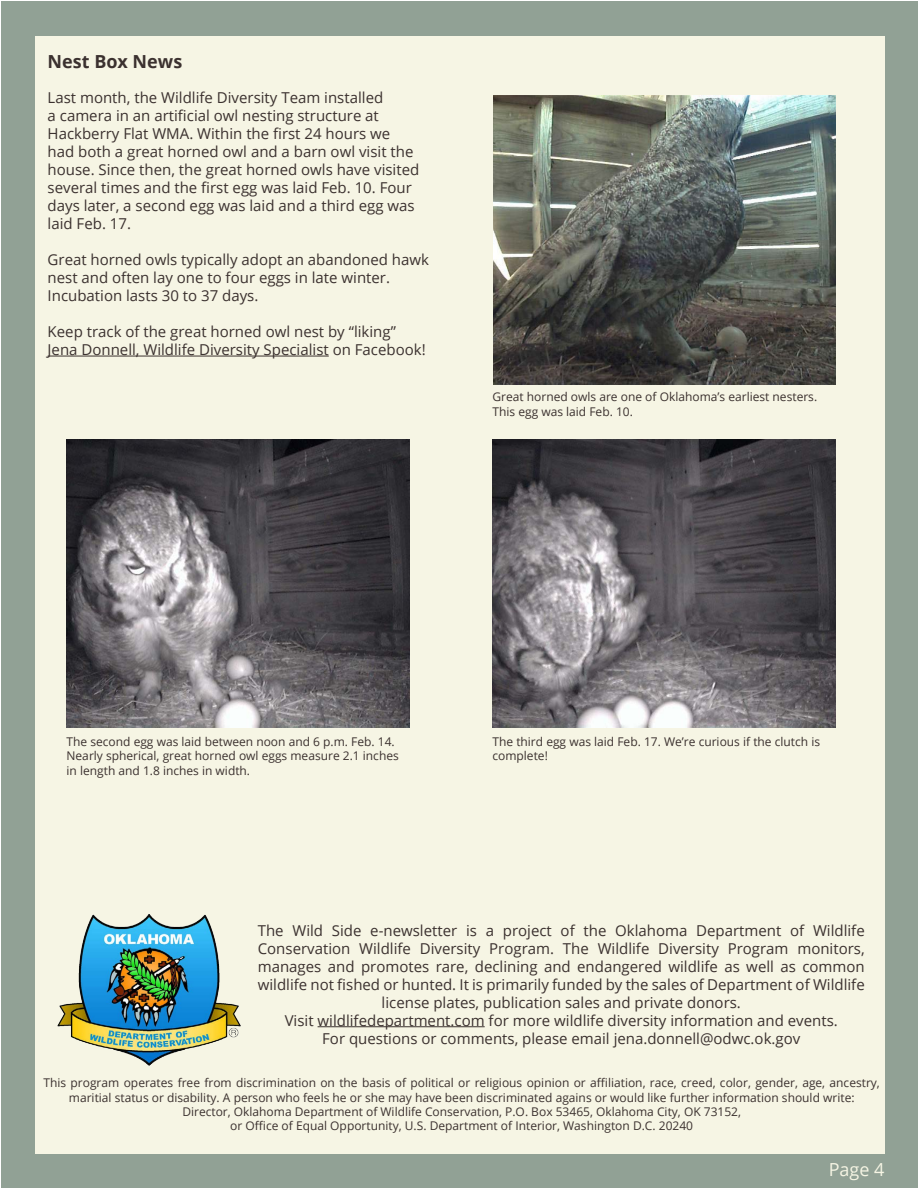
<style>
.page{position:relative;width:918px;height:1188px;background:#fff}
.page>*{position:absolute;margin:0;border:0;box-sizing:border-box;transform-origin:0 0}
.t1{font:700 18px "Open Sans";color:#3b312f}
.t2{font:18px "Open Sans";color:#f6f5e4}
.t3{font:15px/18px "Open Sans";color:#3b312f}
.t4{font:12px/14.4px "Open Sans";color:#3b312f}
</style>
<div class="page">
<div style="left:2px;top:2px;width:916px;height:1186px;background:#91a195"></div>
<div style="left:35px;top:36px;width:850px;height:1117px;background:#f6f5e4"></div>
<hr style="left:318px;top:1026px;width:167px;height:1px;background:#3b312f">
<img style="left:57px;top:914px;width:184px;height:152px">
<hr style="left:48px;top:356px;width:281px;height:1px;background:#3b312f">
<img style="left:494px;top:96px;width:342px;height:288px">
<img style="left:493px;top:439px;width:343px;height:289px">
<img style="left:67px;top:439px;width:343px;height:289px">
<p class="t1" style="left:48px;top:49px;width:136px">Nest Box News</p>
<p class="t3" style="left:48px;top:88px;width:373px">Last month, the Wildlife Diversity Team installed<br>a camera in an artificial owl nesting structure at Hackberry Flat WMA. Within the first 24 hours we had both a great horned owl and a barn owl visit the house. Since then, the great horned owls have visited several times and the first egg was laid Feb. 10. Four days later, a second egg was laid and a third egg was laid Feb. 17.</p>
<p class="t3" style="left:48px;top:250px;width:383px">Great horned owls typically adopt an abandoned hawk nest and often lay one to four eggs in late winter.<br>Incubation lasts 30 to 37 days.</p>
<p class="t3" style="left:48px;top:322px;width:380px">Keep track of the great horned owl nest by “liking”<br>Jena Donnell, Wildlife Diversity Specialist on Facebook!</p>
<p class="t4" style="left:492px;top:390px;width:326px">Great horned owls are one of Oklahoma’s earliest nesters.<br>This egg was laid Feb. 10.</p>
<p class="t4" style="left:67px;top:734px;width:334px">The second egg was laid between noon and 6 p.m. Feb. 14.<br>Nearly spherical, great horned owl eggs measure 2.1 inches in length and 1.8 inches in width.</p>
<p class="t4" style="left:492px;top:734px;width:329px">The third egg was laid Feb. 17. We’re curious if the clutch is complete!</p>
<p class="t3" style="left:258px;top:921px;width:608px;text-align:center">The Wild Side e-newsletter is a project of the Oklahoma Department of Wildlife Conservation Wildlife Diversity Program. The Wildlife Diversity Program monitors, manages and promotes rare, declining and endangered wildlife as well as common wildlife not fished or hunted. It is primarily funded by the sales of Department of Wildlife license plates, publication sales and private donors.<br>Visit wildlifedepartment.com for more wildlife diversity information and events.<br>For questions or comments, please email jena.donnell@odwc.ok.gov</p>
<p class="t4" style="left:43px;top:1075px;width:838px;text-align:center">This program operates free from discrimination on the basis of political or religious opinion or affiliation, race, creed, color, gender, age, ancestry, maritial status or disability. A person who feels he or she may have been discriminated agains or would like further information should write:<br>Director, Oklahoma Department of Wildlife Conservation, P.O. Box 53465, Oklahoma City, OK 73152,<br>or Office of Equal Opportunity, U.S. Department of Interior, Washington D.C. 20240</p>
<p class="t2" style="left:829px;top:1157px;width:57px">Page 4</p>
</div>
